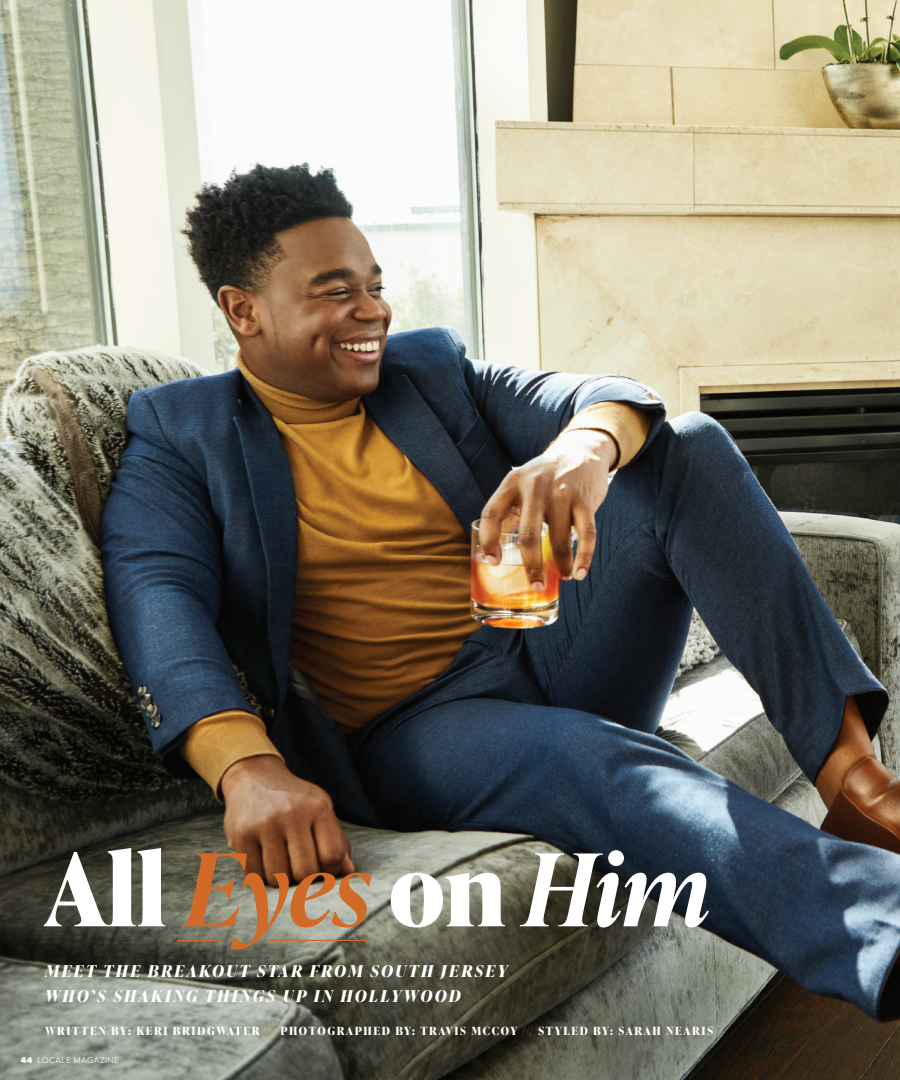
<style>
.page{position:relative;width:900px;height:1080px;background:#fff}
.page>*{position:absolute;margin:0;border:0;box-sizing:border-box;transform-origin:0 0}
.t1{font:700 100px "Ivy Presto Headline";color:#fff}
.t2{font:italic 700 16.25px/25px "Ivy Presto Display";letter-spacing:.15em;color:#fff}
.t3{font:700 11.25px "Ivy Presto Display";letter-spacing:.15em;color:#fff}
.t4{font:8.12px "Avenir Next";letter-spacing:.05em;color:#fff}
.s1{font-weight:600;font-style:italic;color:#d26a27}
.s2{font-weight:600;font-style:italic}
.s3{color:#d26a27}
.s4{font-weight:800}
</style>
<div class="page">
<img style="left:0;top:0;width:900px;height:1080px">
<hr style="left:177px;top:940px;width:43px;height:1px;background:#d26a27">
<hr style="left:268px;top:940px;width:100px;height:1px;background:#d26a27">
<h1 class="t1" style="left:45px;top:818px;width:666px">All <span class="s1">Eyes</span> on <span class="s2">Him</span></h1>
<h2 class="t2" style="left:45px;top:958px;width:464px">MEET THE BREAKOUT STAR FROM SOUTH JERSEY<br>WHO’S SHAKING THINGS UP IN HOLLYWOOD</h2>
<p class="t3" style="left:45px;top:1023px;width:670px">WRITTEN BY: KERI BRIDGWATER <span class="s3">///</span> PHOTOGRAPHED BY: TRAVIS MCCOY <span class="s3">///</span> STYLED BY: SARAH NEARIS</p>
<p class="t4" style="left:21px;top:1055px;width:100px"><span class="s4">44</span> LOCALE MAGAZINE</p>
</div>
